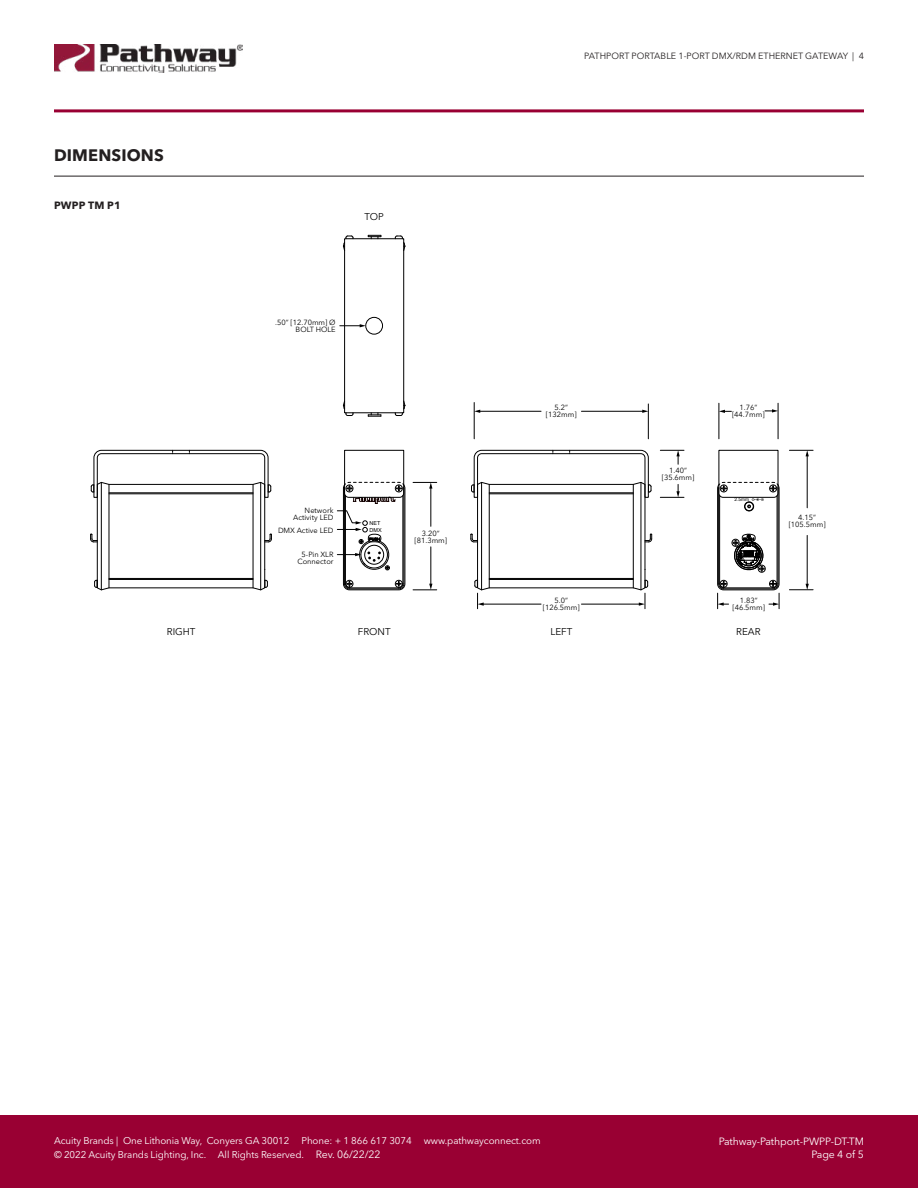
<style>
.page{position:relative;width:918px;height:1188px;background:#fff}
.page>*{position:absolute;margin:0;border:0;box-sizing:border-box;transform-origin:0 0}
.t1{font:700 16.5px "Avenir Next LT Pro";letter-spacing:.01em;color:#231f20}
.t2{font:10.5px/13.5px "Avenir Next LT Pro";letter-spacing:-.01em;color:#fff;text-align:right}
.t3{font:700 10.5px "Avenir Next LT Pro";letter-spacing:.02em;color:#231f20}
.t4{font:9.75px/13.5px "Avenir Next LT Pro";letter-spacing:-.01em;color:#fff}
.t5{font:9.75px "Avenir Next LT Pro";color:#000}
.t6{font:9px "Avenir Next LT Pro";color:#231f20}
.t7{font:7.5px/7.5px "Avenir Next LT Pro";color:#000;text-align:center}
.t8{font:5.4px "Arial";color:#000}
.t9{font:4.8px "Arial";color:#000}
.s1{font-size:10.5px}
</style>
<div class="page">
<div style="left:0;top:1115px;width:918px;height:73px;background:#903"></div>
<img style="left:54px;top:44px;width:189px;height:29px">
<hr style="left:54px;top:109px;width:810px;height:3px;background:#903">
<hr style="left:54px;top:176px;width:810px;height:1px;background:#231f20">
<svg style="left:395px;top:236px;width:10px;height:15px"></svg>
<svg style="left:368px;top:235px;width:14px;height:3px"></svg>
<svg style="left:368px;top:413px;width:14px;height:4px"></svg>
<svg style="left:395px;top:401px;width:10px;height:15px"></svg>
<div style="left:344px;top:238px;width:60px;height:175px;border:1px solid #000"></div>
<svg style="left:343px;top:401px;width:11px;height:15px"></svg>
<svg style="left:343px;top:236px;width:11px;height:15px"></svg>
<div style="left:366px;top:317px;width:17px;height:17px;border:1px solid #000;border-radius:50%"></div>
<svg style="left:90px;top:449px;width:182px;height:142px"></svg>
<svg style="left:340px;top:324px;width:26px;height:3px"></svg>
<svg style="left:337px;top:449px;width:69px;height:142px"></svg>
<hr style="left:430px;top:487px;width:1px;height:39px;background:#000">
<svg style="left:413px;top:482px;width:24px;height:7px"></svg>
<hr style="left:430px;top:547px;width:1px;height:38px;background:#000">
<svg style="left:413px;top:584px;width:24px;height:6px"></svg>
<svg style="left:660px;top:450px;width:24px;height:14px"></svg>
<svg style="left:660px;top:484px;width:24px;height:14px"></svg>
<hr style="left:807px;top:455px;width:1px;height:53px;background:#000">
<svg style="left:789px;top:450px;width:24px;height:6px"></svg>
<hr style="left:807px;top:535px;width:1px;height:50px;background:#000">
<svg style="left:789px;top:584px;width:24px;height:6px"></svg>
<svg style="left:470px;top:449px;width:182px;height:160px"></svg>
<hr style="left:474px;top:403px;width:1px;height:36px;background:#000">
<hr style="left:479px;top:411px;width:62px;height:1px;background:#000">
<svg style="left:474px;top:410px;width:6px;height:3px"></svg>
<hr style="left:648px;top:404px;width:1px;height:35px;background:#000">
<hr style="left:581px;top:411px;width:62px;height:1px;background:#000">
<svg style="left:642px;top:410px;width:6px;height:3px"></svg>
<hr style="left:778px;top:403px;width:1px;height:36px;background:#000">
<svg style="left:765px;top:409px;width:13px;height:4px"></svg>
<hr style="left:719px;top:403px;width:1px;height:36px;background:#000">
<svg style="left:719px;top:410px;width:12px;height:3px"></svg>
<svg style="left:717px;top:449px;width:63px;height:160px"></svg>
<h1 class="t1" style="left:54px;top:145px;width:111px">DIMENSIONS</h1>
<h2 class="t3" style="left:54px;top:199px;width:68px">PWPP TM P1</h2>
<h3 class="t5" style="left:365px;top:211px;width:21px">TOP</h3>
<p class="t7" style="left:275px;top:318px;width:62px;line-height:7.1px;text-align:right">.50” [12.70mm] Ø<br>BOLT HOLE</p>
<p class="t7" style="left:293px;top:507px;width:42px;line-height:7.1px;text-align:right">Network<br>Activity LED</p>
<p class="t7" style="left:278px;top:526px;width:57px">DMX Active LED</p>
<p class="t7" style="left:297px;top:551px;width:38px;line-height:7.1px">5-Pin XLR<br>Connector</p>
<p class="t8" style="left:370px;top:519px;width:12px">NET</p>
<p class="t8" style="left:370px;top:526px;width:14px">DMX</p>
<p class="t7" style="left:415px;top:529px;width:34px">3.20” [81.3mm]</p>
<h3 class="t5" style="left:167px;top:626px;width:30px">RIGHT</h3>
<h3 class="t5" style="left:358px;top:626px;width:34px">FRONT</h3>
<p class="t6" style="left:584px;top:51px;width:281px">PATHPORT PORTABLE 1-PORT DMX/RDM ETHERNET GATEWAY | 4</p>
<p class="t7" style="left:546px;top:403px;width:32px">5.2” [132mm]</p>
<p class="t7" style="left:662px;top:466px;width:34px">1.40” [35.6mm]</p>
<p class="t7" style="left:732px;top:403px;width:34px">1.76” [44.7mm]</p>
<p class="t9" style="left:735px;top:496px;width:16px">2.5mm</p>
<p class="t7" style="left:789px;top:514px;width:38px">4.15” [105.5mm]</p>
<p class="t7" style="left:543px;top:596px;width:38px">5.0” [126.5mm]</p>
<p class="t7" style="left:732px;top:596px;width:34px">1.83” [46.5mm]</p>
<h3 class="t5" style="left:550px;top:626px;width:23px">LEFT</h3>
<h3 class="t5" style="left:736px;top:626px;width:26px">REAR</h3>
<h3 class="t4" style="left:54px;top:1134px;width:488px">Acuity Brands | One Lithonia Way, Conyers GA 30012 Phone: + 1 866 617 3074 www.pathwayconnect.com © 2022 Acuity Brands Lighting, Inc. All Rights Reserved. <span class="s1">Rev. 06/22/22</span></h3>
<h2 class="t2" style="left:719px;top:1134px;width:147px">Pathway-Pathport-PWPP-DT-TM<br>Page 4 of 5</h2>
</div>
